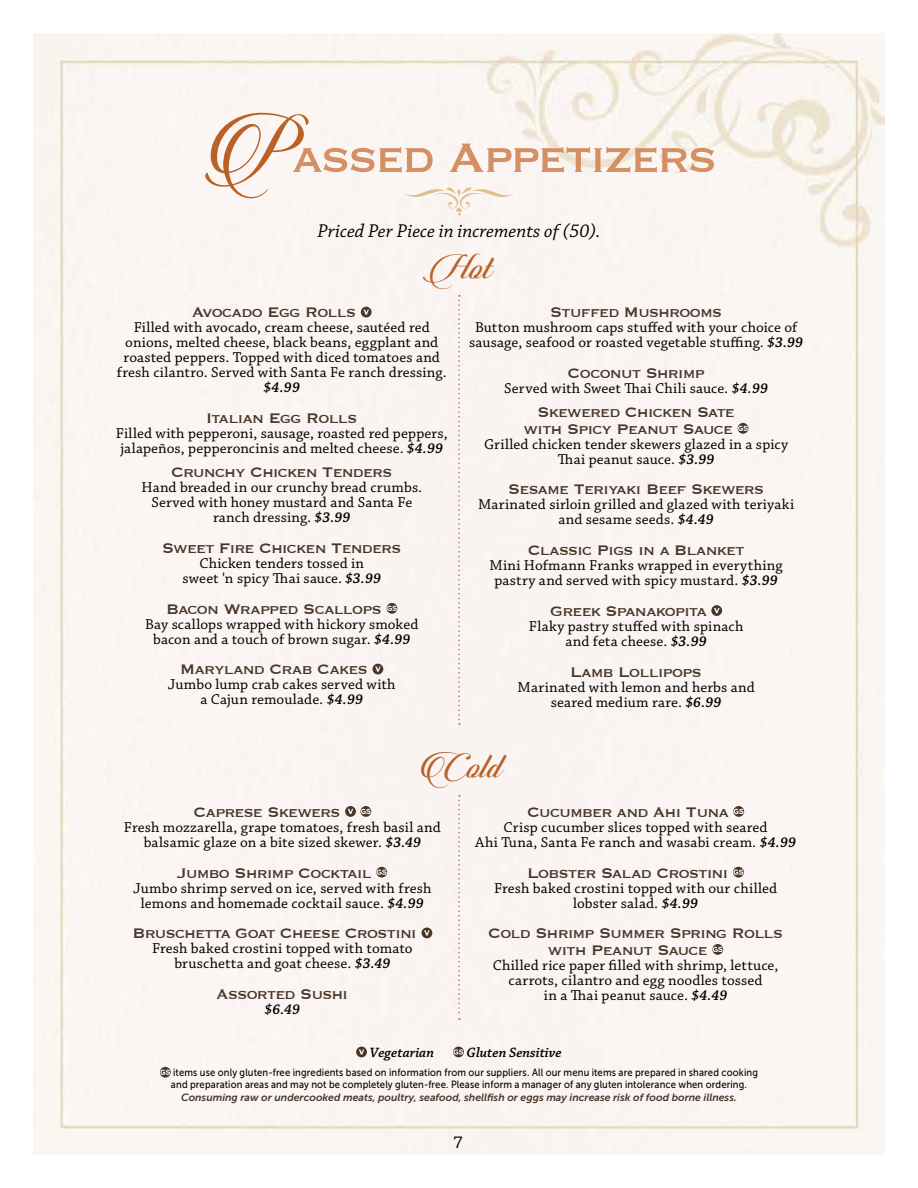
<style>
.page{position:relative;width:918px;height:1188px;background:#fff}
.page>*{position:absolute;margin:0;border:0;box-sizing:border-box;transform-origin:0 0}
.t1{font:54px "Copperplate";letter-spacing:-.055em;color:#d58f64}
.t2{font:40.5px "Candlescript Pro";color:#bb6125}
.t3{font:italic 19.5px "Chaparral Pro";color:#000}
.t4{font:18px/16.5px "Copperplate";letter-spacing:-.045em;color:#483729;text-align:right}
.t5{font:18px "Chaparral Pro Capt";color:#000}
.t6{font:15px/15px "Chaparral Pro Capt";letter-spacing:.01em;color:#000;text-align:center}
.t7{font:italic 600 15px "Chaparral Pro";color:#000}
.t8{font:italic 600 14.25px "Chaparral Pro";color:#000}
.t9{font:10.5px/12px "Museo Sans 500";letter-spacing:.02em;color:#000;scale:.9 1}
.t10{font:italic 10.5px "Museo Sans 700";color:#483729}
.s1{font-family:"Candlescript Pro";font-size:95.7px;color:#bb6125}
.s2{font-family:"Chaparral Pro";font-weight:600;font-style:italic}
</style>
<div class="page">
<div style="left:34px;top:34px;width:850px;height:1120px;background:#fbf6f3"></div>
<svg style="left:361px;top:307px;width:11px;height:10px"></svg>
<svg style="left:387px;top:603px;width:10px;height:11px"></svg>
<svg style="left:373px;top:664px;width:10px;height:10px"></svg>
<svg style="left:738px;top:423px;width:10px;height:11px"></svg>
<svg style="left:711px;top:605px;width:11px;height:11px"></svg>
<svg style="left:458px;top:295px;width:2px;height:430px"></svg>
<svg style="left:356px;top:1047px;width:11px;height:10px"></svg>
<svg style="left:453px;top:1047px;width:11px;height:10px"></svg>
<svg style="left:160px;top:1067px;width:11px;height:11px"></svg>
<svg style="left:345px;top:806px;width:26px;height:11px"></svg>
<svg style="left:376px;top:867px;width:11px;height:11px"></svg>
<svg style="left:422px;top:928px;width:10px;height:10px"></svg>
<svg style="left:733px;top:806px;width:11px;height:11px"></svg>
<svg style="left:733px;top:867px;width:11px;height:11px"></svg>
<svg style="left:712px;top:944px;width:11px;height:11px"></svg>
<svg style="left:458px;top:795px;width:2px;height:225px"></svg>
<svg style="left:403px;top:184px;width:112px;height:32px"></svg>
<h1 class="t1" style="left:200px;top:122px;width:519px"><span class="s1">P</span>assed Appetizers</h1>
<h3 class="t3" style="left:317px;top:220px;width:285px">Priced Per Piece in increments of (50).</h3>
<h2 class="t2" style="left:428px;top:240px;width:64px">Hot</h2>
<p class="t4" style="left:192px;top:303px;width:166px">Avocado Egg Rolls</p>
<p class="t6" style="left:117px;top:321px;width:331px">Filled with avocado, cream cheese, sautéed red onions, melted cheese, black beans, eggplant and roasted peppers. Topped with diced tomatoes and fresh cilantro. Served with Santa Fe ranch dressing.</p>
<p class="t7" style="left:264px;top:379px;width:38px">$4.99</p>
<p class="t4" style="left:206px;top:409px;width:153px">Italian Egg Rolls</p>
<p class="t6" style="left:116px;top:426px;width:333px">Filled with pepperoni, sausage, roasted red peppers, jalapeños, pepperoncinis and melted cheese. <span class="s2">$4.99</span></p>
<p class="t4" style="left:171px;top:463px;width:223px">Crunchy Chicken Tenders</p>
<p class="t6" style="left:141px;top:480px;width:282px">Hand breaded in our crunchy bread crumbs.<br>Served with honey mustard and Santa Fe ranch dressing. <span class="s2">$3.99</span></p>
<p class="t4" style="left:162px;top:539px;width:241px">Sweet Fire Chicken Tenders</p>
<p class="t6" style="left:183px;top:556px;width:200px">Chicken tenders tossed in sweet 'n spicy Thai sauce. <span class="s2">$3.99</span></p>
<p class="t4" style="left:166px;top:600px;width:217px">Bacon Wrapped Scallops</p>
<p class="t6" style="left:145px;top:617px;width:275px">Bay scallops wrapped with hickory smoked bacon and a touch of brown sugar. <span class="s2">$4.99</span></p>
<p class="t4" style="left:180px;top:660px;width:189px">Maryland Crab Cakes</p>
<p class="t6" style="left:168px;top:678px;width:229px">Jumbo lump crab cakes served with a Cajun remoulade. <span class="s2">$4.99</span></p>
<p class="t4" style="left:550px;top:303px;width:174px">Stuffed Mushrooms</p>
<p class="t6" style="left:469px;top:321px;width:336px">Button mushroom caps stuffed with your choice of sausage, seafood or roasted vegetable stuffing. <span class="s2">$3.99</span></p>
<p class="t4" style="left:568px;top:364px;width:139px">Coconut Shrimp</p>
<p class="t6" style="left:504px;top:381px;width:265px">Served with Sweet Thai Chili sauce. <span class="s2">$4.99</span></p>
<p class="t4" style="left:524px;top:403px;width:213px">Skewered Chicken Sate with Spicy Peanut Sauce</p>
<p class="t6" style="left:484px;top:437px;width:306px">Grilled chicken tender skewers glazed in a spicy<br>Thai peanut sauce. <span class="s2">$3.99</span></p>
<p class="t4" style="left:508px;top:480px;width:258px">Sesame Teriyaki Beef Skewers</p>
<p class="t6" style="left:478px;top:498px;width:318px">Marinated sirloin grilled and glazed with teriyaki and sesame seeds. <span class="s2">$4.49</span></p>
<p class="t4" style="left:528px;top:541px;width:218px">Classic Pigs in a Blanket</p>
<p class="t6" style="left:490px;top:558px;width:295px">Mini Hofmann Franks wrapped in everything pastry and served with spicy mustard. <span class="s2">$3.99</span></p>
<p class="t4" style="left:550px;top:602px;width:158px">Greek Spanakopita</p>
<p class="t6" style="left:529px;top:619px;width:216px">Flaky pastry stuffed with spinach and feta cheese. <span class="s2">$3.99</span></p>
<p class="t4" style="left:570px;top:663px;width:133px">Lamb Lollipops</p>
<p class="t6" style="left:518px;top:680px;width:239px">Marinated with lemon and herbs and seared medium rare. <span class="s2">$6.99</span></p>
<h2 class="t2" style="left:416px;top:739px;width:85px">Cold</h2>
<p class="t4" style="left:193px;top:803px;width:149px">Caprese Skewers</p>
<p class="t6" style="left:124px;top:820px;width:318px">Fresh mozzarella, grape tomatoes, fresh basil and balsamic glaze on a bite sized skewer. <span class="s2">$3.49</span></p>
<p class="t4" style="left:178px;top:863px;width:196px">Jumbo Shrimp Cocktail</p>
<p class="t6" style="left:133px;top:881px;width:300px">Jumbo shrimp served on ice, served with fresh lemons and homemade cocktail sauce. <span class="s2">$4.99</span></p>
<p class="t4" style="left:132px;top:924px;width:286px">Bruschetta Goat Cheese Crostini</p>
<p class="t6" style="left:152px;top:942px;width:262px">Fresh baked crostini topped with tomato bruschetta and goat cheese. <span class="s2">$3.49</span></p>
<p class="t4" style="left:216px;top:985px;width:133px">Assorted Sushi</p>
<p class="t7" style="left:265px;top:1001px;width:37px">$6.49</p>
<p class="t4" style="left:527px;top:803px;width:203px">Cucumber and Ahi Tuna</p>
<p class="t6" style="left:475px;top:820px;width:322px">Crisp cucumber slices topped with seared<br>Ahi Tuna, Santa Fe ranch and wasabi cream. <span class="s2">$4.99</span></p>
<p class="t4" style="left:527px;top:863px;width:203px">Lobster Salad Crostini</p>
<p class="t6" style="left:494px;top:881px;width:285px">Fresh baked crostini topped with our chilled lobster salad. <span class="s2">$4.99</span></p>
<p class="t4" style="left:548px;top:924px;width:237px;text-align:left;text-indent:-60px">Cold Shrimp Summer Spring Rolls with Peanut Sauce</p>
<p class="t6" style="left:493px;top:958px;width:287px">Chilled rice paper filled with shrimp, lettuce, carrots, cilantro and egg noodles tossed<br>in a Thai peanut sauce. <span class="s2">$4.49</span></p>
<p class="t8" style="left:370px;top:1045px;width:66px">Vegetarian</p>
<p class="t8" style="left:467px;top:1045px;width:97px">Gluten Sensitive</p>
<p class="t9" style="left:171px;top:1067px;width:654px">items use only gluten-free ingredients based on information from our suppliers. All our menu items are prepared in shared cooking and preparation areas and may not be completely gluten-free. Please inform a manager of any gluten intolerance when ordering.</p>
<p class="t10" style="left:181px;top:1091px;width:557px">Consuming raw or undercooked meats, poultry, seafood, shellfish or eggs may increase risk of food borne illness.</p>
<p class="t5" style="left:453px;top:1132px;width:11px">7</p>
</div>
